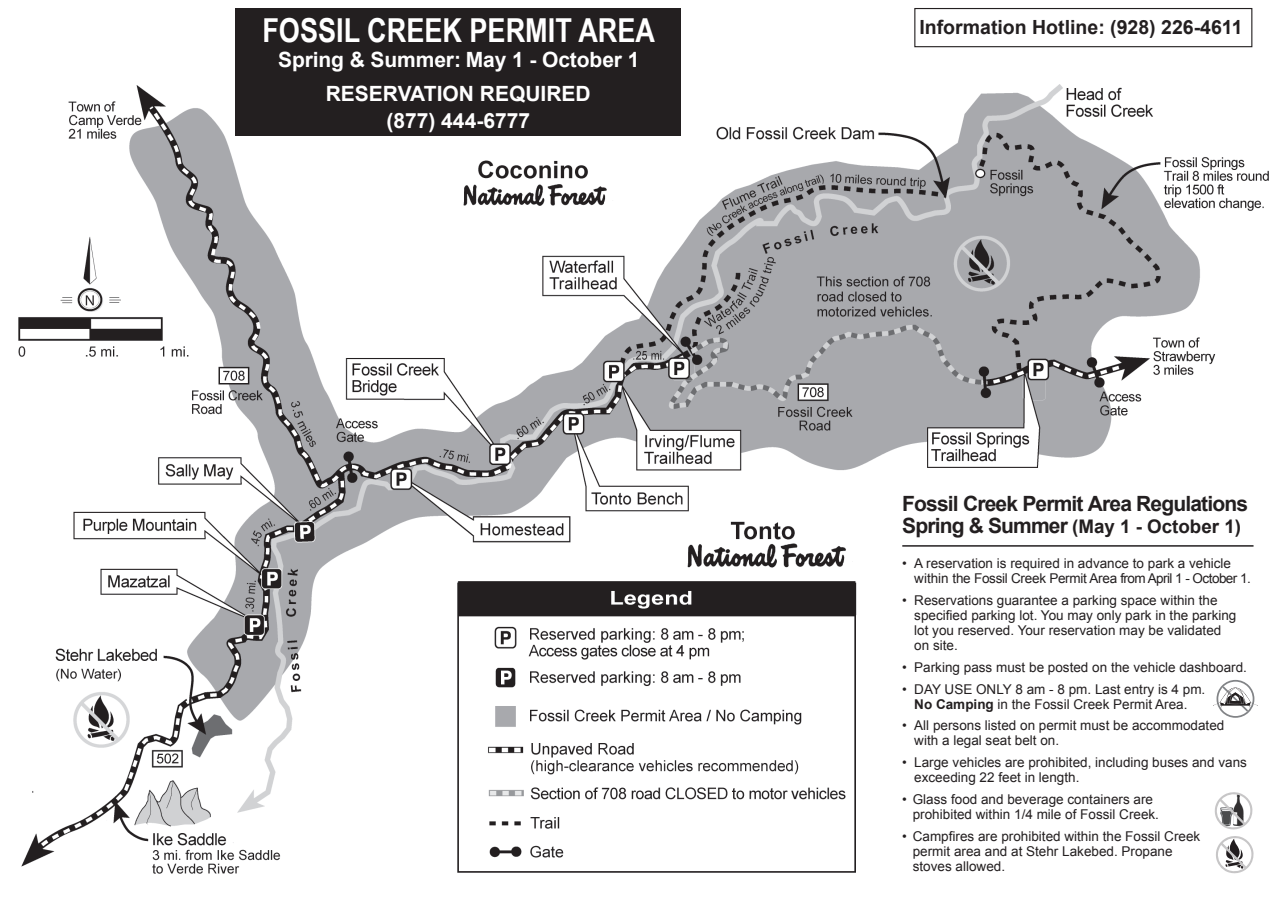
<style>
.page{position:relative;width:1288px;height:898px;background:#fff}
.page>*{position:absolute;margin:0;border:0;box-sizing:border-box;transform-origin:0 0}
.t1{font:700 33px "Arial Narrow";color:#fff}
.t2{font:700 21px/33.8px "Arial";color:#fff;text-align:center}
.t3{font:700 21px "Arial";letter-spacing:-.04em;color:#231f20}
.t4{font:700 19.5px "Arial";color:#231f20}
.t5{font:700 18.75px "Arial";color:#231f20}
.t6{font:13.5px/15px "Arial";color:#231f20}
.s1{font-size:21px}
.s2{font-weight:700}
</style>
<div class="page">
<img style="left:18px;top:84px;width:1251px;height:790px">
<hr style="left:902px;top:545px;width:351px;height:1px;background:#231f20">
<div style="left:235px;top:9px;width:445px;height:127px;background:#231f20"></div>
<svg style="left:1212px;top:679px;width:45px;height:38px"></svg>
<svg style="left:1214px;top:791px;width:39px;height:83px"></svg>
<div style="left:914px;top:8px;width:338px;height:39px;border:1px solid #231f20"></div>
<h1 class="t1" style="left:262px;top:5px;width:394px">FOSSIL CREEK PERMIT AREA</h1>
<h2 class="t2" style="left:278px;top:44px;width:363px">Spring &amp; Summer: May 1 - October 1<br>RESERVATION REQUIRED</h2>
<h2 class="t2" style="left:386px;top:105px;width:145px">(877) 444-6777</h2>
<h3 class="t4" style="left:919px;top:14px;width:324px">Information Hotline: (928) 226-4611</h3>
<h2 class="t3" style="left:902px;top:489px;width:347px">Fossil Creek Permit Area Regulations</h2>
<h3 class="t5" style="left:902px;top:514px;width:340px"><span class="s1">Spring &amp; Summer</span> (May 1 - October 1)</h3>
<p class="t6" style="left:914px;top:556px;width:338px;text-indent:-12px">• A reservation is required in advance to park a vehicle within the Fossil Creek Permit Area from April 1 - October 1.</p>
<p class="t6" style="left:914px;top:593px;width:323px;text-indent:-12px">• Reservations guarantee a parking space within the specified parking lot. You may only park in the parking lot you reserved. Your reservation may be validated on site.</p>
<p class="t6" style="left:902px;top:659px;width:346px">• Parking pass must be posted on the vehicle dashboard.</p>
<p class="t6" style="left:902px;top:681px;width:304px;text-align:center">• DAY USE ONLY 8 am - 8 pm. Last entry is 4 pm.<br><span class="s2">No Camping</span> in the Fossil Creek Permit Area.</p>
<p class="t6" style="left:914px;top:718px;width:311px;text-indent:-12px">• All persons listed on permit must be accommodated with a legal seat belt on.</p>
<p class="t6" style="left:914px;top:755px;width:334px;text-indent:-12px">• Large vehicles are prohibited, including buses and vans exceeding 22 feet in length.</p>
<p class="t6" style="left:912px;top:791px;width:248px;text-indent:-11px">• Glass food and beverage containers are prohibited within 1/4 mile of Fossil Creek.</p>
<p class="t6" style="left:912px;top:828px;width:289px;text-indent:-11px">• Campfires are prohibited within the Fossil Creek permit area and at Stehr Lakebed. Propane stoves allowed.</p>
</div>
